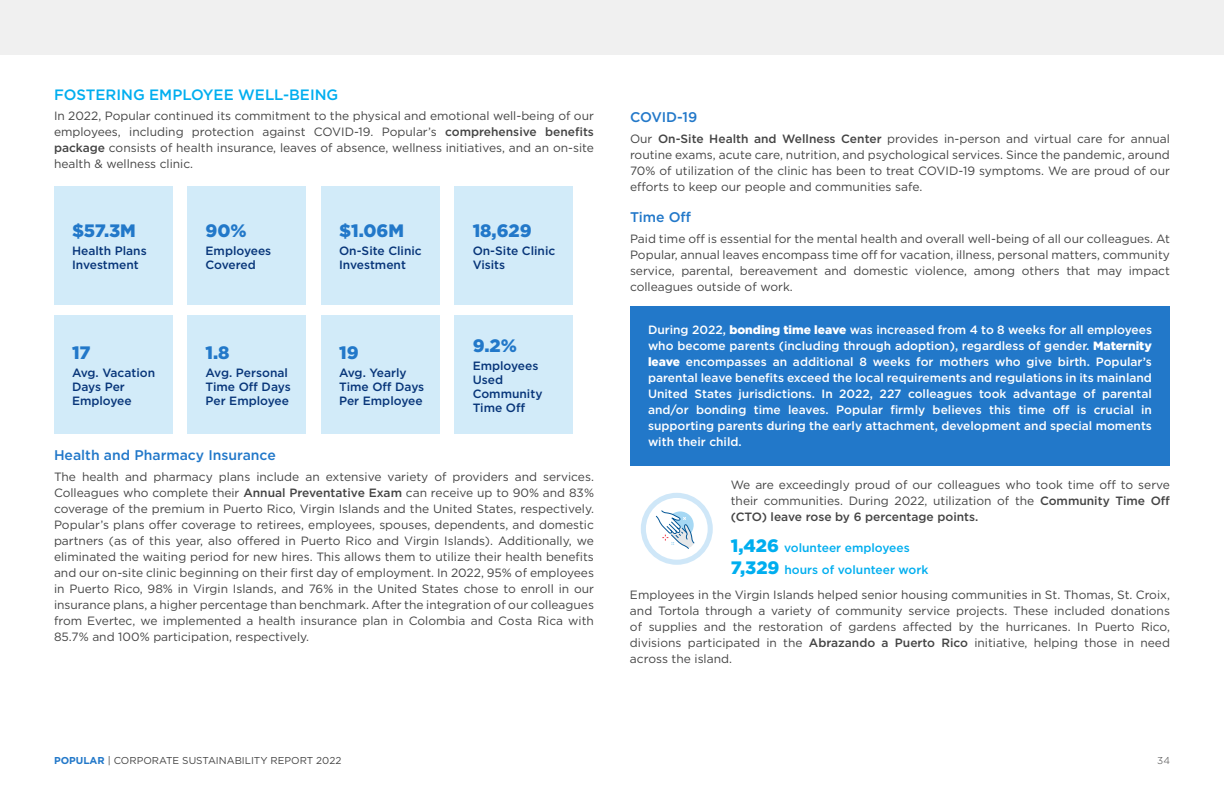
<style>
.page{position:relative;width:1224px;height:792px;background:#fff}
.page>*{position:absolute;margin:0;border:0;box-sizing:border-box;transform-origin:0 0}
.t1{font:900 18px "Gotham";color:#2278c9}
.t2{font:500 15px "Gotham";color:#00aeef}
.t3{font:500 14px "Gotham";color:#2278c9}
.t4{font:12px/16px "Gotham";color:#444;text-align:justify}
.t5{font:500 12px/16px "Gotham";color:#fff;text-align:justify}
.t6{font:500 12px/14px "Gotham";color:#073579}
.t7{font:500 12px/22px "Gotham";color:#00aeef}
.t8{font:10px "Gotham";color:#444}
.t9{font:300 10px "Gotham";color:#444}
.s1{font-weight:500}
.s2{font-weight:900}
.s3{font-weight:900;font-size:18px}
.s4{font-weight:700;color:#2278c9}
</style>
<div class="page">
<div style="left:630px;top:306px;width:540px;height:160px;background:#2278c9"></div>
<div style="left:54px;top:187px;width:118px;height:118px;background:#d2ebf9"></div>
<div style="left:188px;top:187px;width:118px;height:118px;background:#d2ebf9"></div>
<div style="left:321px;top:187px;width:118px;height:118px;background:#d2ebf9"></div>
<div style="left:455px;top:187px;width:118px;height:118px;background:#d2ebf9"></div>
<div style="left:54px;top:316px;width:118px;height:118px;background:#d2ebf9"></div>
<div style="left:188px;top:316px;width:118px;height:118px;background:#d2ebf9"></div>
<div style="left:321px;top:316px;width:118px;height:118px;background:#d2ebf9"></div>
<div style="left:455px;top:316px;width:118px;height:118px;background:#d2ebf9"></div>
<div style="left:641px;top:493px;width:72px;height:72px;background:#cfe7f8;border-radius:50%"></div>
<div style="left:646px;top:498px;width:62px;height:62px;background:#fff;border-radius:50%"></div>
<svg style="left:656px;top:510px;width:38px;height:39px"></svg>
<div style="left:0;top:0;width:1224px;height:55px;background:#f0f0f0"></div>
<p class="t2" style="left:54px;top:85px;width:286px">FOSTERING EMPLOYEE WELL-BEING</p>
<p class="t4" style="left:54px;top:108px;width:542px">In 2022, Popular continued its commitment to the physical and emotional well-being of our employees, including protection against COVID-19. Popular’s <span class="s1">comprehensive benefits package</span> consists of health insurance, leaves of absence, wellness initiatives, and an on-site health &amp; wellness clinic.</p>
<h1 class="t1" style="left:72px;top:218px;width:65px">$57.3M</h1>
<p class="t6" style="left:72px;top:244px;width:76px">Health Plans<br>Investment</p>
<h1 class="t1" style="left:72px;top:340px;width:20px">17</h1>
<p class="t6" style="left:72px;top:366px;width:85px">Avg. Vacation<br>Days Per<br>Employee</p>
<h1 class="t1" style="left:206px;top:218px;width:43px">90%</h1>
<p class="t6" style="left:206px;top:244px;width:67px">Employees<br>Covered</p>
<h1 class="t1" style="left:206px;top:340px;width:26px">1.8</h1>
<p class="t6" style="left:206px;top:366px;width:87px">Avg. Personal<br>Time Off Days<br>Per Employee</p>
<h1 class="t1" style="left:339px;top:218px;width:67px">$1.06M</h1>
<p class="t6" style="left:339px;top:244px;width:84px">On-Site Clinic<br>Investment</p>
<h1 class="t1" style="left:339px;top:340px;width:21px">19</h1>
<p class="t6" style="left:339px;top:366px;width:87px">Avg. Yearly<br>Time Off Days<br>Per Employee</p>
<h1 class="t1" style="left:473px;top:218px;width:61px">18,629</h1>
<p class="t6" style="left:473px;top:244px;width:84px">On-Site Clinic<br>Visits</p>
<h1 class="t1" style="left:473px;top:333px;width:46px">9.2%</h1>
<p class="t6" style="left:473px;top:359px;width:71px">Employees<br>Used<br>Community<br>Time Off</p>
<p class="t3" style="left:54px;top:446px;width:223px">Health and Pharmacy Insurance</p>
<p class="t4" style="left:54px;top:468px;width:542px">The health and pharmacy plans include an extensive variety of providers and services.<br>Colleagues who complete their <span class="s1">Annual Preventative Exam</span> can receive up to 90% and 83% coverage of the premium in Puerto Rico, Virgin Islands and the United States, respectively.<br>Popular’s plans offer coverage to retirees, employees, spouses, dependents, and domestic partners (as of this year, also offered in Puerto Rico and Virgin Islands). Additionally, we eliminated the waiting period for new hires. This allows them to utilize their health benefits and our on-site clinic beginning on their first day of employment. In 2022, 95% of employees in Puerto Rico, 98% in Virgin Islands, and 76% in the United States chose to enroll in our insurance plans, a higher percentage than benchmark. After the integration of our colleagues from Evertec, we implemented a health insurance plan in Colombia and Costa Rica with 85.7% and 100% participation, respectively.</p>
<p class="t3" style="left:630px;top:108px;width:69px">COVID-19</p>
<p class="t4" style="left:630px;top:130px;width:541px">Our <span class="s1">On-Site Health and Wellness Center</span> provides in-person and virtual care for annual routine exams, acute care, nutrition, and psychological services. Since the pandemic, around 70% of utilization of the clinic has been to treat COVID-19 symptoms. We are proud of our efforts to keep our people and communities safe.</p>
<p class="t3" style="left:630px;top:208px;width:63px">Time Off</p>
<p class="t4" style="left:630px;top:230px;width:542px">Paid time off is essential for the mental health and overall well-being of all our colleagues. At Popular, annual leaves encompass time off for vacation, illness, personal matters, community service, parental, bereavement and domestic violence, among others that may impact colleagues outside of work.</p>
<p class="t5" style="left:648px;top:321px;width:506px">During 2022, <span class="s2">bonding time leave</span> was increased from 4 to 8 weeks for all employees who become parents (including through adoption), regardless of gender. <span class="s2">Maternity leave</span> encompasses an additional 8 weeks for mothers who give birth. Popular’s parental leave benefits exceed the local requirements and regulations in its mainland United States jurisdictions. In 2022, 227 colleagues took advantage of parental and/or bonding time leaves. Popular firmly believes this time off is crucial in supporting parents during the early attachment, development and special moments with their child.</p>
<p class="t4" style="left:731px;top:476px;width:441px">We are exceedingly proud of our colleagues who took time off to serve their communities. During 2022, utilization of the <span class="s1">Community Time Off (CTO) leave rose by 6 percentage points.</span></p>
<p class="t7" style="left:731px;top:536px;width:199px"><span class="s3">1,426</span> volunteer employees<br><span class="s3">7,329</span> hours of volunteer work</p>
<p class="t4" style="left:630px;top:586px;width:542px">Employees in the Virgin Islands helped senior housing communities in St. Thomas, St. Croix, and Tortola through a variety of community service projects. These included donations of supplies and the restoration of gardens affected by the hurricanes. In Puerto Rico, divisions participated in the <span class="s1">Abrazando a Puerto Rico</span> initiative, helping those in need across the island.</p>
<p class="t8" style="left:54px;top:754px;width:289px"><span class="s4">POPULAR</span> | CORPORATE SUSTAINABILITY REPORT 2022</p>
<p class="t9" style="left:1157px;top:754px;width:14px">34</p>
</div>
